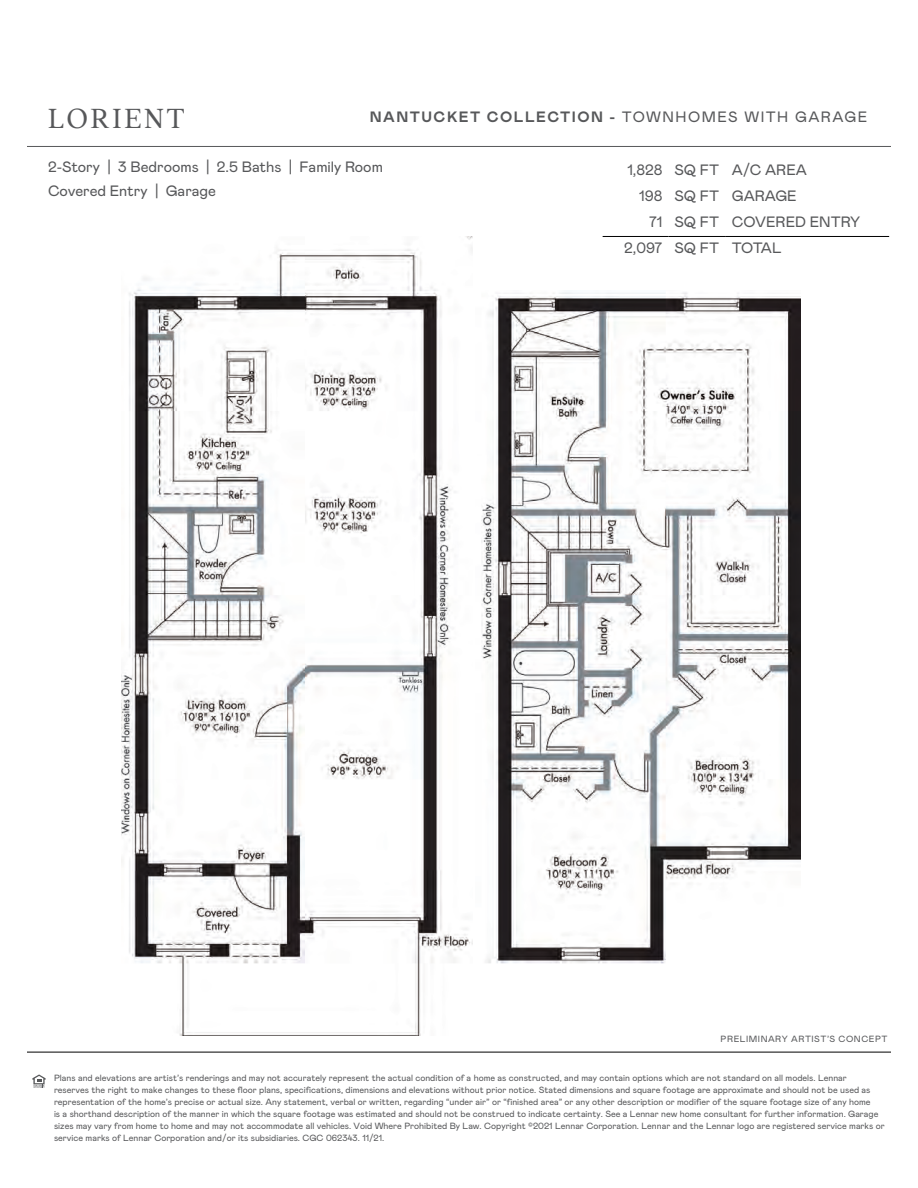
<style>
.page{position:relative;width:918px;height:1188px;background:#fff}
.page>*{position:absolute;margin:0;border:0;box-sizing:border-box;transform-origin:0 0}
.t1{font:28.5px "Reckless";letter-spacing:.1em;color:#57585a}
.t2{font:15px "Mabry Pro";color:#57585a}
.t3{font:700 15px "Mabry Pro";letter-spacing:.1em;color:#57585a}
.t4{font:9px/12px "Mabry Pro";color:#57585a}
.t5{font:9px "Mabry Pro";letter-spacing:.06em;color:#57585a}
.s1{font-weight:400}
</style>
<div class="page">
<hr style="left:27px;top:146px;width:864px;height:1px;background:#57585a">
<hr style="left:27px;top:1052px;width:864px;height:1px;background:#000">
<svg style="left:32px;top:1074px;width:14px;height:14px"></svg>
<img style="left:121px;top:237px;width:352px;height:799px">
<img style="left:481px;top:292px;width:319px;height:672px">
<hr style="left:603px;top:236px;width:66px;height:1px;background:#000">
<hr style="left:669px;top:236px;width:57px;height:1px;background:#000">
<hr style="left:726px;top:236px;width:163px;height:1px;background:#000">
<p class="t1" style="left:48px;top:97px;width:138px">LORIENT</p>
<p class="t2" style="left:48px;top:156px;width:336px">2-Story | 3 Bedrooms | 2.5 Baths | Family Room</p>
<p class="t2" style="left:48px;top:180px;width:170px">Covered Entry | Garage</p>
<p class="t3" style="left:370px;top:106px;width:499px">NANTUCKET COLLECTION - <span class="s1">TOWNHOMES WITH GARAGE</span></p>
<p class="t2" style="left:627px;top:159px;width:37px">1,828</p>
<p class="t2" style="left:675px;top:159px;width:46px">SQ FT</p>
<p class="t2" style="left:732px;top:159px;width:77px">A/C AREA</p>
<p class="t2" style="left:639px;top:185px;width:25px">198</p>
<p class="t2" style="left:675px;top:185px;width:46px">SQ FT</p>
<p class="t2" style="left:732px;top:185px;width:66px">GARAGE</p>
<p class="t2" style="left:649px;top:211px;width:15px">71</p>
<p class="t2" style="left:675px;top:211px;width:46px">SQ FT</p>
<p class="t2" style="left:732px;top:211px;width:130px">COVERED ENTRY</p>
<p class="t2" style="left:624px;top:237px;width:40px">2,097</p>
<p class="t2" style="left:675px;top:237px;width:46px">SQ FT</p>
<p class="t2" style="left:732px;top:237px;width:51px">TOTAL</p>
<p class="t5" style="left:721px;top:1032px;width:169px">PRELIMINARY ARTIST’S CONCEPT</p>
<p class="t4" style="left:54px;top:1071px;width:832px">Plans and elevations are artist’s renderings and may not accurately represent the actual condition of a home as constructed, and may contain options which are not standard on all models. Lennar<br>reserves the right to make changes to these floor plans, specifications, dimensions and elevations without prior notice. Stated dimensions and square footage are approximate and should not be used as representation of the home’s precise or actual size. Any statement, verbal or written, regarding “under air” or “finished area” or any other description or modifier of the square footage size of any home<br>is a shorthand description of the manner in which the square footage was estimated and should not be construed to indicate certainty. See a Lennar new home consultant for further information. Garage sizes may vary from home to home and may not accommodate all vehicles. Void Where Prohibited By Law. Copyright ©2021 Lennar Corporation. Lennar and the Lennar logo are registered service marks or service marks of Lennar Corporation and/or its subsidiaries. CGC 062343. 11/21.</p>
</div>
